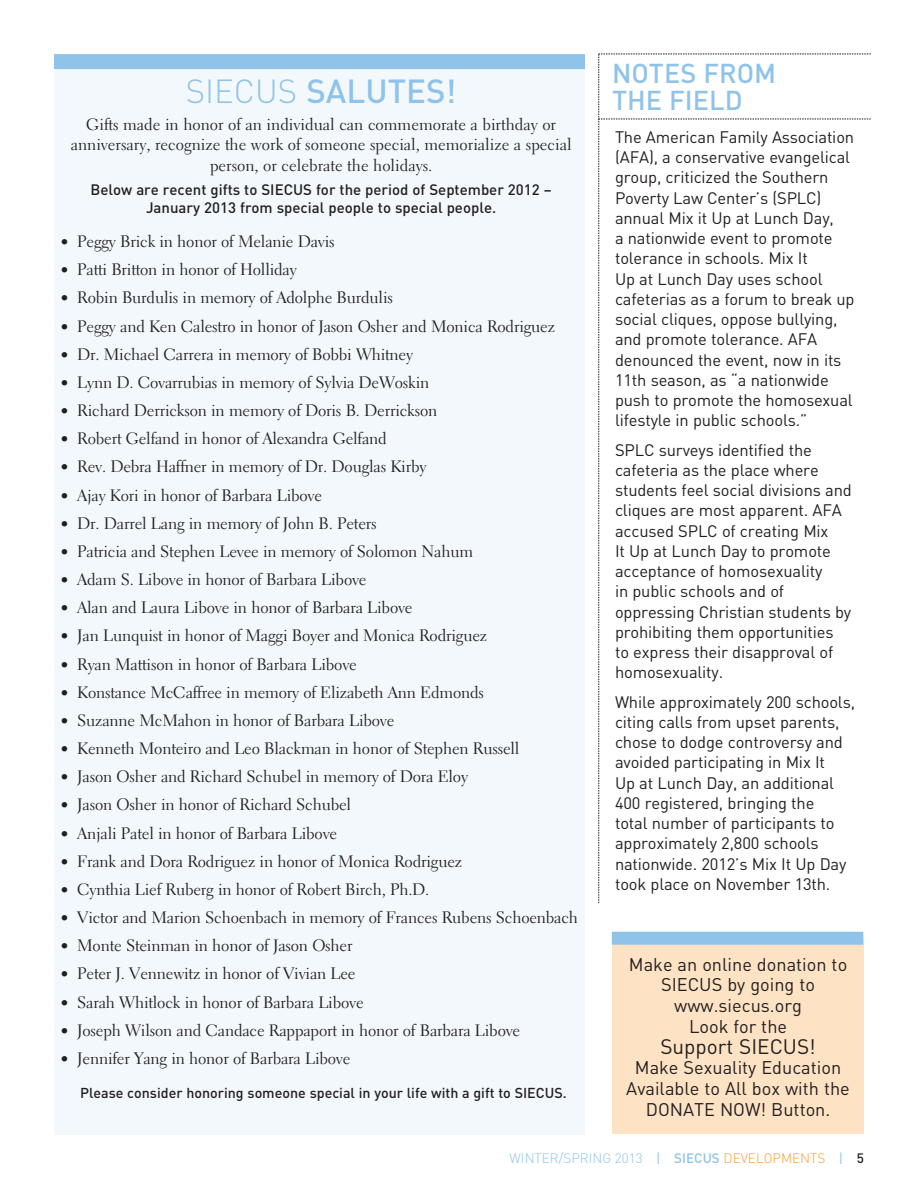
<style>
.page{position:relative;width:918px;height:1188px;background:#fff}
.page>*{position:absolute;margin:0;border:0;box-sizing:border-box;transform-origin:0 0}
.T1{font:500 33px "DIN";color:#8fc3e9}
.t1{font:500 27px "DIN";color:#8fc3e9}
.Head{font:20.7px "DIN";color:#231f20}
.Head-2{font:18.15px/20.7px "DIN";color:#231f20;text-align:center}
.BL{font:16.5px "Electra LH";letter-spacing:-.01em;color:#231f20}
.Notes{font:16.5px/20.2px "DIN";letter-spacing:-.01em;color:#231f20}
.T1-2{font:16.5px/20.2px "Electra LH";color:#231f20;text-align:center}
.t2{font:500 15px "DIN";color:#231f20}
.T1-3{font:500 14.25px "DIN";color:#231f20}
.t3{font:300 13.5px "DIN";color:#8fc3e9}
.s1{font-weight:300}
.s2{font-size:15px}
.s3{font-weight:400}
.s4{font-weight:500}
.s5{color:#f89d31}
.s6{font-weight:500;color:#231f20}
</style>
<div class="page">
<svg style="left:598px;top:54px;width:273px;height:849px"></svg>
<div style="left:54px;top:69px;width:531px;height:1065px;background:#f3f8fc"></div>
<div style="left:54px;top:54px;width:531px;height:15px;background:#8fc3e9"></div>
<div style="left:612px;top:938px;width:252px;height:196px;background:#fee2c4"></div>
<div style="left:612px;top:932px;width:251px;height:13px;background:#8fc3e9"></div>
<p class="t1" style="left:612px;top:56px;width:166px">NOTES FROM</p>
<p class="T1" style="left:186px;top:70px;width:272px"><span class="s1">SIECUS</span> SALUTES!</p>
<p class="t1" style="left:612px;top:83px;width:132px">THE FIELD</p>
<p class="T1-2" style="left:71px;top:114px;width:502px">Gifts made in honor of an individual can commemorate a birthday or anniversary, recognize the work of someone special, memorialize a special person, or celebrate the holidays.</p>
<p class="t2" style="left:91px;top:180px;width:463px">Below are recent gifts to SIECUS for the period of September 2012 –</p>
<p class="t2" style="left:146px;top:198px;width:352px">January 2013 from special people to special people.</p>
<p class="BL" style="left:61px;top:231px;width:275px"><span class="s2">•</span> Peggy Brick in honor of Melanie Davis</p>
<p class="BL" style="left:61px;top:260px;width:238px"><span class="s2">•</span> Patti Britton in honor of Holliday</p>
<p class="BL" style="left:61px;top:288px;width:334px"><span class="s2">•</span> Robin Burdulis in memory of Adolphe Burdulis</p>
<p class="BL" style="left:61px;top:316px;width:496px"><span class="s2">•</span> Peggy and Ken Calestro in honor of Jason Osher and Monica Rodriguez</p>
<p class="BL" style="left:61px;top:344px;width:354px"><span class="s2">•</span> Dr. Michael Carrera in memory of Bobbi Whitney</p>
<p class="BL" style="left:61px;top:372px;width:370px"><span class="s2">•</span> Lynn D. Covarrubias in memory of Sylvia DeWoskin</p>
<p class="BL" style="left:61px;top:400px;width:378px"><span class="s2">•</span> Richard Derrickson in memory of Doris B. Derrickson</p>
<p class="BL" style="left:61px;top:429px;width:328px"><span class="s2">•</span> Robert Gelfand in honor of Alexandra Gelfand</p>
<p class="BL" style="left:61px;top:457px;width:367px"><span class="s2">•</span> Rev. Debra Haffner in memory of Dr. Douglas Kirby</p>
<p class="BL" style="left:61px;top:485px;width:263px"><span class="s2">•</span> Ajay Kori in honor of Barbara Libove</p>
<p class="BL" style="left:61px;top:513px;width:317px"><span class="s2">•</span> Dr. Darrel Lang in memory of John B. Peters</p>
<p class="BL" style="left:61px;top:541px;width:414px"><span class="s2">•</span> Patricia and Stephen Levee in memory of Solomon Nahum</p>
<p class="BL" style="left:61px;top:569px;width:307px"><span class="s2">•</span> Adam S. Libove in honor of Barbara Libove</p>
<p class="BL" style="left:61px;top:598px;width:353px"><span class="s2">•</span> Alan and Laura Libove in honor of Barbara Libove</p>
<p class="BL" style="left:61px;top:626px;width:428px"><span class="s2">•</span> Jan Lunquist in honor of Maggi Boyer and Monica Rodriguez</p>
<p class="BL" style="left:61px;top:654px;width:298px"><span class="s2">•</span> Ryan Mattison in honor of Barbara Libove</p>
<p class="BL" style="left:61px;top:682px;width:425px"><span class="s2">•</span> Konstance McCaffree in memory of Elizabeth Ann Edmonds</p>
<p class="BL" style="left:61px;top:710px;width:335px"><span class="s2">•</span> Suzanne McMahon in honor of Barbara Libove</p>
<p class="BL" style="left:61px;top:738px;width:460px"><span class="s2">•</span> Kenneth Monteiro and Leo Blackman in honor of Stephen Russell</p>
<p class="BL" style="left:61px;top:767px;width:409px"><span class="s2">•</span> Jason Osher and Richard Schubel in memory of Dora Eloy</p>
<p class="BL" style="left:61px;top:795px;width:292px"><span class="s2">•</span> Jason Osher in honor of Richard Schubel</p>
<p class="BL" style="left:61px;top:823px;width:278px"><span class="s2">•</span> Anjali Patel in honor of Barbara Libove</p>
<p class="BL" style="left:61px;top:851px;width:403px"><span class="s2">•</span> Frank and Dora Rodriguez in honor of Monica Rodriguez</p>
<p class="BL" style="left:61px;top:879px;width:370px"><span class="s2">•</span> Cynthia Lief Ruberg in honor of Robert Birch, Ph.D.</p>
<p class="BL" style="left:61px;top:907px;width:519px"><span class="s2">•</span> Victor and Marion Schoenbach in memory of Frances Rubens Schoenbach</p>
<p class="BL" style="left:61px;top:936px;width:293px"><span class="s2">•</span> Monte Steinman in honor of Jason Osher</p>
<p class="BL" style="left:61px;top:964px;width:296px"><span class="s2">•</span> Peter J. Vennewitz in honor of Vivian Lee</p>
<p class="BL" style="left:61px;top:992px;width:304px"><span class="s2">•</span> Sarah Whitlock in honor of Barbara Libove</p>
<p class="BL" style="left:61px;top:1020px;width:461px"><span class="s2">•</span> Joseph Wilson and Candace Rappaport in honor of Barbara Libove</p>
<p class="BL" style="left:61px;top:1048px;width:291px"><span class="s2">•</span> Jennifer Yang in honor of Barbara Libove</p>
<p class="T1-3" style="left:80px;top:1083px;width:488px">Please consider honoring someone special in your life with a gift to SIECUS.</p>
<p class="Notes" style="left:615px;top:127px;width:241px">The American Family Association (AFA), a conservative evangelical group, criticized the Southern<br>Poverty Law Center’s (SPLC) annual Mix it Up at Lunch Day,<br>a nationwide event to promote tolerance in schools. Mix It<br>Up at Lunch Day uses school cafeterias as a forum to break up social cliques, oppose bullying, and promote tolerance. AFA denounced the event, now in its<br>11th season, as “a nationwide push to promote the homosexual lifestyle in public schools.”</p>
<p class="Notes" style="left:615px;top:439px;width:238px">SPLC surveys identified the cafeteria as the place where students feel social divisions and cliques are most apparent. AFA accused SPLC of creating Mix<br>It Up at Lunch Day to promote acceptance of homosexuality<br>in public schools and of oppressing Christian students by prohibiting them opportunities to express their disapproval of homosexuality.</p>
<p class="Notes" style="left:615px;top:691px;width:242px">While approximately 200 schools, citing calls from upset parents, chose to dodge controversy and avoided participating in Mix It<br>Up at Lunch Day, an additional<br>400 registered, bringing the<br>total number of participants to approximately 2,800 schools nationwide. 2012’s Mix It Up Day took place on November 13th.</p>
<p class="Head-2" style="left:629px;top:953px;width:220px">Make an online donation to<br>SIECUS by going to</p>
<p class="Head-2" style="left:674px;top:995px;width:129px">www.siecus.org<br>Look for the</p>
<p class="Head" style="left:660px;top:1033px;width:157px">Support SIECUS!</p>
<p class="Head-2" style="left:626px;top:1057px;width:225px">Make Sexuality Education<br>Available to All box with the</p>
<p class="Head-2" style="left:646px;top:1099px;width:186px">DONATE NOW! Button.</p>
<p class="t3" style="left:510px;top:1150px;width:356px">WINTER/SPRING 2013 <span class="s3">|</span> <span class="s4">SIECUS</span> <span class="s5">DEVELOPMENTS</span> <span class="s3">|</span> <span class="s6">5</span></p>
</div>
